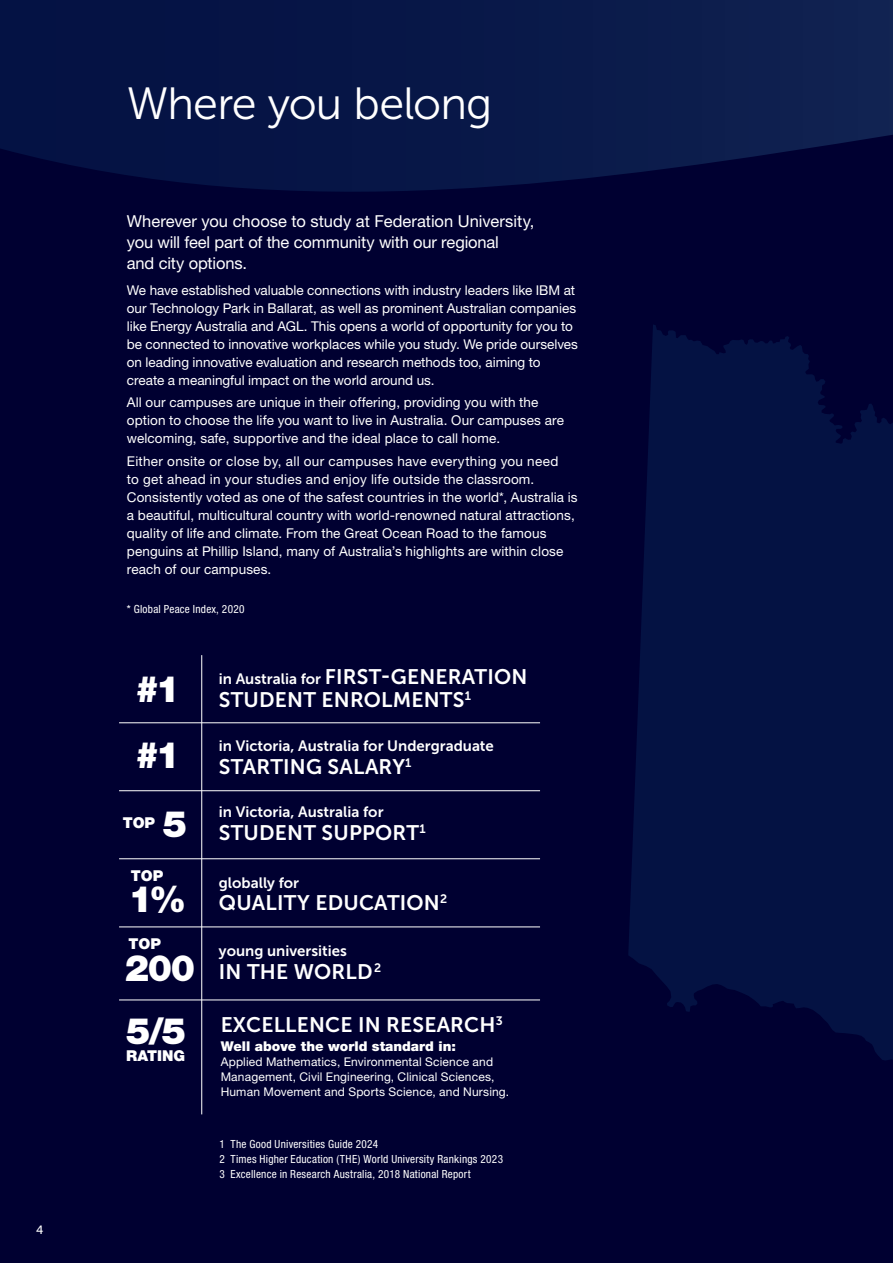
<style>
.page{position:relative;width:893px;height:1263px;background:#000031}
.page>*{position:absolute;margin:0;border:0;box-sizing:border-box;transform-origin:0 0}
.t1{font:45px "Museo Sans 300";letter-spacing:-.02em;color:#fff}
.t2{font:900 36.45px "Helvetica Neue LT 95";color:#fff}
.t3{font:21px/22.5px "Museo Sans 700";letter-spacing:.01em;color:#fff}
.t4{font:16.5px/21px "Helvetica Neue LT 55 Roman";letter-spacing:-.005em;color:#fff}
.t5{font:15px "Museo Sans 700";color:#fff}
.t6{font:900 15px "Helvetica Neue LT 95";color:#fff}
.t7{font:13.5px/18px "Helvetica Neue LT 55 Roman";letter-spacing:.005em;color:#fff}
.t8{font:900 13.5px "Helvetica Neue LT 95";color:#fff}
.t9{font:12.3px "Museo Sans 700";color:#fff}
.t10{font:12px/15px "Helvetica Neue LT 55 Roman";letter-spacing:.015em;color:#fff}
.t11{font:12px "Museo Sans 500";color:#fff}
.t12{font:11.25px/15px "Helvetica Neue LT 57 Cn";letter-spacing:.02em;color:#fff}
.s1{font-size:15px}
.s2{font-family:"Helvetica Neue LT 95";font-weight:900;font-size:36.45px}
</style>
<div class="page">
<svg style="left:628px;top:325px;width:265px;height:735px"></svg>
<svg style="left:0;top:0;width:893px;height:192px;background:#071546"></svg>
<hr style="left:201px;top:655px;width:1px;height:459px;background:#fff">
<hr style="left:119px;top:722px;width:421px;height:1px;background:#fff">
<hr style="left:119px;top:790px;width:421px;height:1px;background:#fff">
<hr style="left:119px;top:858px;width:421px;height:1px;background:#fff">
<hr style="left:119px;top:926px;width:421px;height:1px;background:#fff">
<hr style="left:119px;top:999px;width:421px;height:1px;background:#fff">
<p class="t11" style="left:36px;top:1223px;width:9px">4</p>
<h1 class="t1" style="left:127px;top:79px;width:367px">Where you belong</h1>
<p class="t4" style="left:127px;top:210px;width:409px">Wherever you choose to study at Federation University, you will feel part of the community with our regional<br>and city options.</p>
<p class="t7" style="left:127px;top:281px;width:453px">We have established valuable connections with industry leaders like IBM at our Technology Park in Ballarat, as well as prominent Australian companies like Energy Australia and AGL. This opens a world of opportunity for you to be connected to innovative workplaces while you study. We pride ourselves on leading innovative evaluation and research methods too, aiming to create a meaningful impact on the world around us.</p>
<p class="t7" style="left:127px;top:393px;width:439px">All our campuses are unique in their offering, providing you with the option to choose the life you want to live in Australia. Our campuses are welcoming, safe, supportive and the ideal place to call home.</p>
<p class="t7" style="left:127px;top:451px;width:452px">Either onsite or close by, all our campuses have everything you need<br>to get ahead in your studies and enjoy life outside the classroom.<br>Consistently voted as one of the safest countries in the world*, Australia is a beautiful, multicultural country with world-renowned natural attractions, quality of life and climate. From the Great Ocean Road to the famous penguins at Phillip Island, many of Australia’s highlights are within close reach of our campuses.</p>
<p class="t12" style="left:127px;top:601px;width:119px">* Global Peace Index, 2020</p>
<h2 class="t2" style="left:135px;top:667px;width:47px">#1</h2>
<h3 class="t3" style="left:219px;top:666px;width:310px"><span class="s1">in Australia for</span> FIRST-GENERATION<br>STUDENT ENROLMENTS<sup>1</sup></h3>
<h2 class="t2" style="left:135px;top:733px;width:47px">#1</h2>
<p class="t5" style="left:219px;top:738px;width:277px">in Victoria, Australia for Undergraduate</p>
<h3 class="t3" style="left:219px;top:755px;width:194px">STARTING SALARY<sup>1</sup></h3>
<p class="t6" style="left:123px;top:814px;width:34px">TOP</p>
<h2 class="t2" style="left:163px;top:802px;width:26px">5</h2>
<p class="t6" style="left:131px;top:867px;width:34px">TOP</p>
<h2 class="t2" style="left:129px;top:877px;width:59px">1%</h2>
<p class="t5" style="left:219px;top:804px;width:166px">in Victoria, Australia for</p>
<h3 class="t3" style="left:219px;top:821px;width:202px">STUDENT SUPPORT</h3>
<p class="t9" style="left:419px;top:822px;width:8px">1</p>
<p class="t5" style="left:219px;top:874px;width:82px">globally for</p>
<h3 class="t3" style="left:219px;top:892px;width:230px">QUALITY EDUCATION<sup>2</sup></h3>
<p class="t6" style="left:129px;top:934px;width:34px">TOP</p>
<p class="t5" style="left:219px;top:943px;width:130px">young universities</p>
<h3 class="t3" style="left:125px;top:960px;width:258px"><span class="s2">200</span> IN THE WORLD<sup>2</sup></h3>
<h2 class="t2" style="left:126px;top:1009px;width:61px">5/5</h2>
<p class="t6" style="left:126px;top:1046px;width:60px">RATING</p>
<h3 class="t3" style="left:221px;top:1014px;width:284px">EXCELLENCE IN RESEARCH<sup>3</sup></h3>
<p class="t8" style="left:221px;top:1038px;width:237px">Well above the world standard in:</p>
<p class="t10" style="left:221px;top:1054px;width:290px">Applied Mathematics, Environmental Science and<br>Management, Civil Engineering, Clinical Sciences,<br>Human Movement and Sports Science, and Nursing.</p>
<p class="t12" style="left:219px;top:1137px;width:285px">1 The Good Universities Guide 2024<br>2 Times Higher Education (THE) World University Rankings 2023<br>3 Excellence in Research Australia, 2018 National Report</p>
</div>
